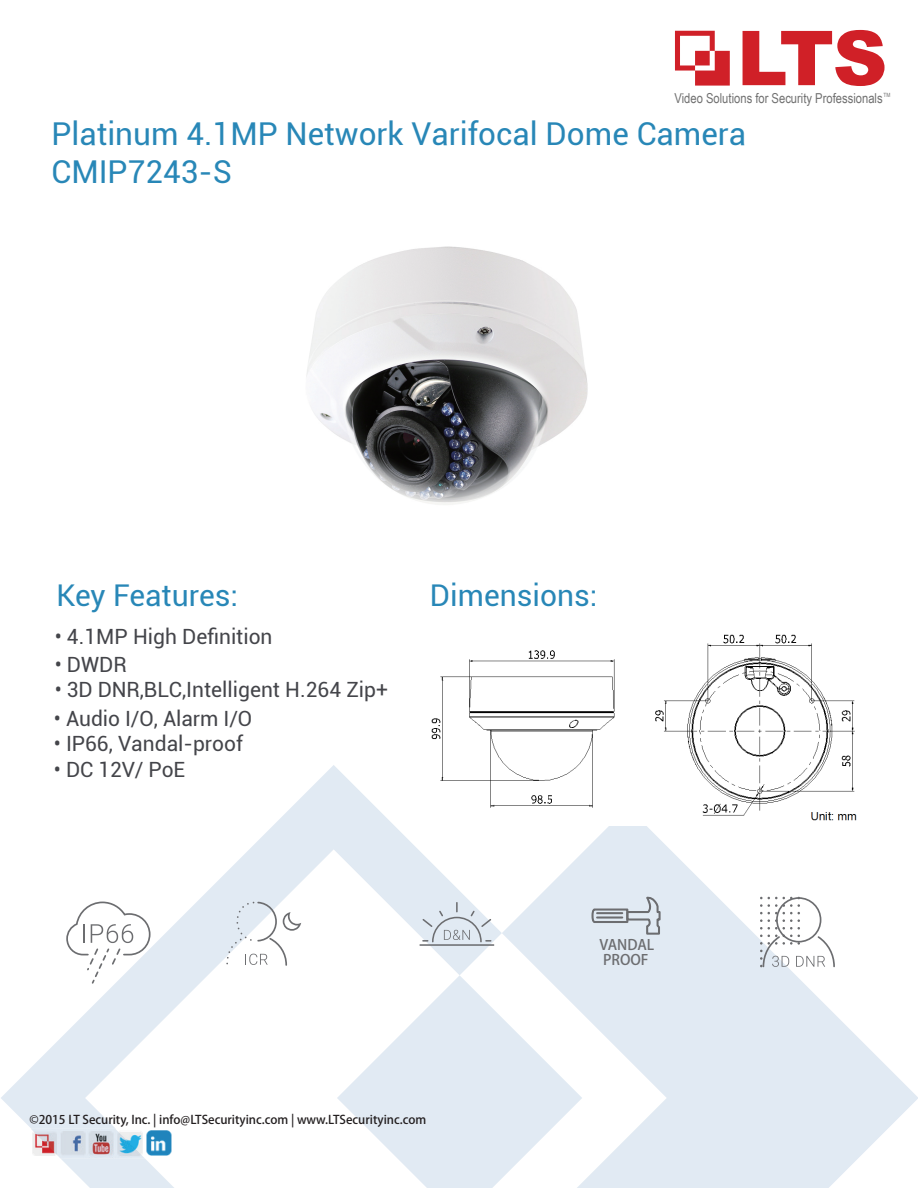
<style>
.page{position:relative;width:918px;height:1188px;background:#fff}
.page>*{position:absolute;margin:0;border:0;box-sizing:border-box;transform-origin:0 0}
.t1{font:31.5px/37.8px "Roboto";color:#2887b7}
.t2{font:30px "Roboto";color:#2887b7}
.t3{font:21px "Roboto";color:#44454a}
.t4{font:300 14.4px/15.1px "Roboto";color:#6c6d70}
.t5{font:13.65px "Arial Narrow";color:#707070}
.t6{font:500 12px "Roboto";color:#231f20}
.t7{font:5.7px "Arial Narrow";color:#707070}
</style>
<div class="page">
<svg style="left:1px;top:765px;width:917px;height:423px"></svg>
<img style="left:31px;top:1129px;width:114px;height:30px">
<svg style="left:226px;top:902px;width:75px;height:64px"></svg>
<svg style="left:422px;top:902px;width:69px;height:40px;background:#d7dee6"></svg>
<hr style="left:419px;top:944px;width:75px;height:2px;background:#6c6d70">
<svg style="left:760px;top:897px;width:75px;height:70px"></svg>
<svg style="left:65px;top:901px;width:86px;height:84px"></svg>
<svg style="left:675px;top:31px;width:55px;height:55px"></svg>
<svg style="left:743px;top:30px;width:142px;height:56px"></svg>
<svg style="left:590px;top:894px;width:72px;height:42px;background:#ced5dd"></svg>
<hr style="left:597px;top:912px;width:25px;height:2px;background:#6c6d70">
<hr style="left:597px;top:916px;width:25px;height:3px;background:#6c6d70">
<img style="left:306px;top:246px;width:282px;height:259px">
<img style="left:425px;top:634px;width:437px;height:192px">
<p class="t5" style="left:674px;top:88px;width:210px">Video Solutions for Security Professionals</p>
<p class="t7" style="left:884px;top:91px;width:8px">TM</p>
<h1 class="t1" style="left:51px;top:114px;width:696px">Platinum 4.1MP Network Varifocal Dome Camera<br>CMIP7243-S</h1>
<h2 class="t2" style="left:56px;top:574px;width:183px">Key Features:</h2>
<p class="t3" style="left:55px;top:622px;width:219px">• 4.1MP High Definition</p>
<p class="t3" style="left:55px;top:650px;width:73px">• DWDR</p>
<p class="t3" style="left:55px;top:675px;width:335px">• 3D DNR,BLC,Intelligent H.264 Zip+</p>
<p class="t3" style="left:54px;top:704px;width:200px">• Audio I/O, Alarm I/O</p>
<p class="t3" style="left:54px;top:729px;width:191px">• IP66, Vandal-proof</p>
<p class="t3" style="left:54px;top:754px;width:133px">• DC 12V/ PoE</p>
<h2 class="t2" style="left:430px;top:574px;width:169px">Dimensions:</h2>
<p class="t4" style="left:599px;top:937px;width:57px">VANDAL<br>PROOF</p>
<p class="t6" style="left:29px;top:1112px;width:398px">©2015 LT Security, Inc. | info@LTSecurityinc.com | www.LTSecurityinc.com</p>
</div>
